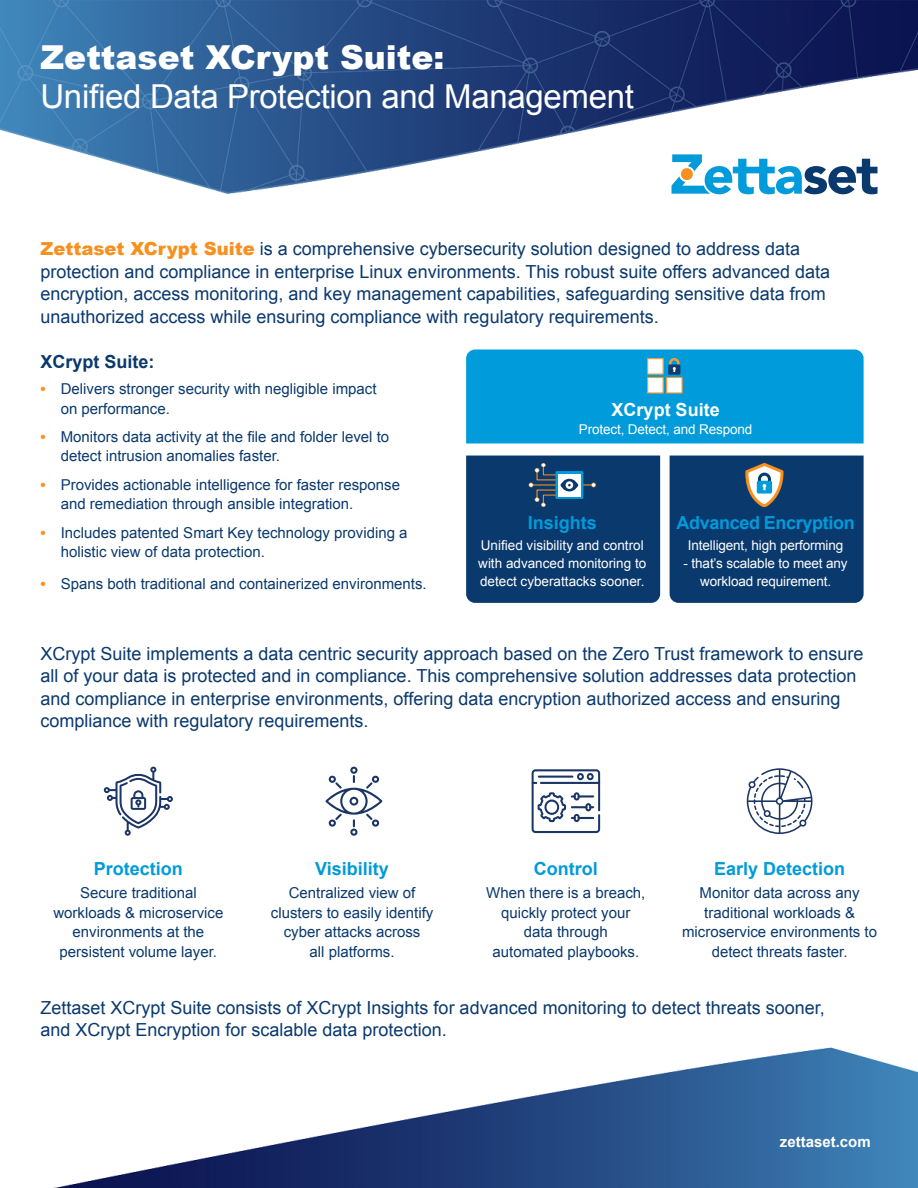
<style>
.page{position:relative;width:918px;height:1188px;background:#fff}
.page>*{position:absolute;margin:0;border:0;box-sizing:border-box;transform-origin:0 0}
.t1{font:33px "Arial";letter-spacing:-.01em;color:#fff}
.t2{font:900 33px "Arial";color:#fff}
.t3{font:18px/22.5px "Arial";color:#0a396e}
.t4{font:700 18px "Arial";color:#009bda}
.t5{font:700 18px "Arial";letter-spacing:-.02em;color:#009bda}
.t6{font:700 18px "Arial";color:#0a396e}
.t7{font:700 18px "Arial";color:#fff}
.t8{font:15px/19.5px "Arial";color:#0a396e}
.t9{font:700 15px "Arial";color:#fff}
.t10{font:13.5px/18px "Arial";letter-spacing:-.01em;color:#fff}
.s1{font-weight:900;color:#f7901e}
.s2{font-weight:700;color:#f7901e}
</style>
<div class="page">
<img style="left:0;top:0;width:918px;height:195px">
<img style="left:53px;top:349px;width:865px;height:839px">
<svg style="left:672px;top:154px;width:206px;height:40px"></svg>
<div style="left:670px;top:456px;width:194px;height:147px;background:#0a396e"></div>
<div style="left:466px;top:456px;width:194px;height:147px;background:#0a396e"></div>
<div style="left:466px;top:350px;width:398px;height:93px;background:#009bda"></div>
<svg style="left:747px;top:768px;width:66px;height:66px"></svg>
<svg style="left:532px;top:769px;width:68px;height:64px"></svg>
<svg style="left:325px;top:767px;width:57px;height:69px"></svg>
<svg style="left:104px;top:767px;width:69px;height:69px"></svg>
<h1 class="t2" style="left:40px;top:33px;width:406px">Zettaset XCrypt Suite:</h1>
<h1 class="t1" style="left:40px;top:75px;width:595px">Unified Data Protection and Management</h1>
<p class="t3" style="left:40px;top:238px;width:791px"><span class="s1">Zettaset XCrypt Suite</span> is a comprehensive cybersecurity solution designed to address data protection and compliance in enterprise Linux environments. This robust suite offers advanced data encryption, access monitoring, and key management capabilities, safeguarding sensitive data from unauthorized access while ensuring compliance with regulatory requirements.</p>
<p class="t6" style="left:40px;top:350px;width:116px">XCrypt Suite:</p>
<p class="t8" style="left:61px;top:379px;width:317px;text-indent:-20px"><span class="s2">•</span> Delivers stronger security with negligible impact on performance.</p>
<p class="t8" style="left:61px;top:427px;width:330px;text-indent:-20px"><span class="s2">•</span> Monitors data activity at the file and folder level to detect intrusion anomalies faster.</p>
<p class="t8" style="left:61px;top:475px;width:341px;text-indent:-20px"><span class="s2">•</span> Provides actionable intelligence for faster response and remediation through ansible integration.</p>
<p class="t8" style="left:61px;top:523px;width:348px;text-indent:-20px"><span class="s2">•</span> Includes patented Smart Key technology providing a holistic view of data protection.</p>
<p class="t8" style="left:41px;top:574px;width:388px"><span class="s2">•</span> Spans both traditional and containerized environments.</p>
<p class="t7" style="left:612px;top:397px;width:110px">XCrypt Suite</p>
<p class="t10" style="left:579px;top:420px;width:175px">Protect, Detect, and Respond</p>
<p class="t4" style="left:528px;top:510px;width:71px">Insights</p>
<p class="t10" style="left:478px;top:536px;width:170px">Unified visibility and control with advanced monitoring to detect cyberattacks sooner.</p>
<p class="t5" style="left:677px;top:510px;width:180px">Advanced Encryption</p>
<p class="t10" style="left:688px;top:536px;width:157px">Intelligent, high performing</p>
<p class="t10" style="left:684px;top:554px;width:166px;text-align:center">- that’s scalable to meet any workload requirement.</p>
<p class="t3" style="left:40px;top:642px;width:825px">XCrypt Suite implements a data centric security approach based on the Zero Trust framework to ensure all of your data is protected and in compliance. This comprehensive solution addresses data protection and compliance in enterprise environments, offering data encryption authorized access and ensuring compliance with regulatory requirements.</p>
<p class="t4" style="left:94px;top:857px;width:91px">Protection</p>
<p class="t8" style="left:53px;top:884px;width:172px;text-align:center">Secure traditional workloads &amp; microservice environments at the persistent volume layer.</p>
<p class="t4" style="left:315px;top:857px;width:75px">Visibility</p>
<p class="t8" style="left:271px;top:884px;width:164px;text-align:center">Centralized view of clusters to easily identify cyber attacks across<br>all platforms.</p>
<p class="t4" style="left:534px;top:857px;width:65px">Control</p>
<p class="t8" style="left:486px;top:884px;width:161px;text-align:center">When there is a breach, quickly protect your data through<br>automated playbooks.</p>
<p class="t4" style="left:714px;top:857px;width:133px">Early Detection</p>
<p class="t8" style="left:682px;top:884px;width:197px;text-align:center">Monitor data across any traditional workloads &amp; microservice environments to detect threats faster.</p>
<p class="t3" style="left:40px;top:996px;width:786px">Zettaset XCrypt Suite consists of XCrypt Insights for advanced monitoring to detect threats sooner, and XCrypt Encryption for scalable data protection.</p>
<p class="t9" style="left:780px;top:1132px;width:92px">zettaset.com</p>
</div>
